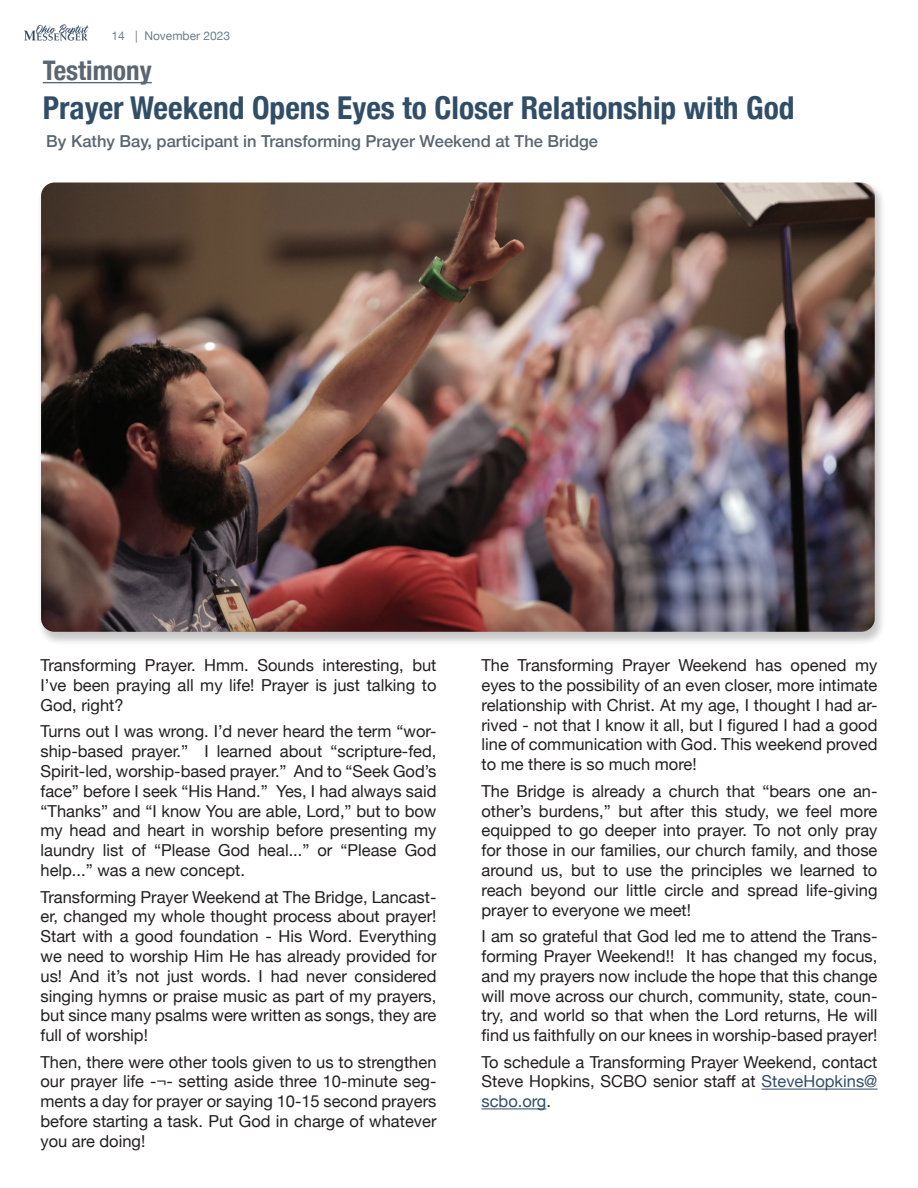
<style>
.page{position:relative;width:918px;height:1188px;background:#fff}
.page>*{position:absolute;margin:0;border:0;box-sizing:border-box;transform-origin:0 0}
.Headline_1{font:700 condensed 31.5px "Helvetica Neue";color:#304e67}
.Subheading_1{font:700 condensed 27px "Helvetica Neue";color:#5a6670}
.t1{font:16.5px/19.8px "Helvetica Neue";color:#231f20;text-align:justify}
.Author_Text{font:500 16.5px "Helvetica Neue";color:#5a6670}
.t2{font:12px "Helvetica Neue";color:#6c7e8f}
.s1{color:#304e67}
</style>
<div class="page">
<img style="left:24px;top:24px;width:65px;height:17px">
<hr style="left:43px;top:82px;width:109px;height:1px;background:#5a6670">
<hr style="left:762px;top:1089px;width:116px;height:1px;background:#304e67">
<hr style="left:482px;top:1108px;width:64px;height:1px;background:#304e67">
<div style="left:36px;top:180px;width:850px;height:466px;background:#231f20;opacity:.25"></div>
<img style="left:41px;top:183px;width:834px;height:449px">
<p class="t2" style="left:111px;top:27px;width:120px">14 | November 2023</p>
<p class="Subheading_1" style="left:43px;top:48px;width:111px">Testimony</p>
<p class="Headline_1" style="left:43px;top:81px;width:753px">Prayer Weekend Opens Eyes to Closer Relationship with God</p>
<p class="Author_Text" style="left:46px;top:128px;width:553px">By Kathy Bay, participant in Transforming Prayer Weekend at The Bridge</p>
<p class="t1" style="left:40px;top:656px;width:398px">Transforming Prayer. Hmm. Sounds interesting, but I’ve been praying all my life! Prayer is just talking to God, right?</p>
<p class="t1" style="left:40px;top:723px;width:398px">Turns out I was wrong. I’d never heard the term “wor&shy;ship-based prayer.” I learned about “scripture-fed, Spirit-led, worship-based prayer.” And to “Seek God’s face” before I seek “His Hand.” Yes, I had always said “Thanks” and “I know You are able, Lord,” but to bow my head and heart in worship before presenting my laundry list of “Please God heal...” or “Please God help...” was a new concept.</p>
<p class="t1" style="left:40px;top:888px;width:398px">Transforming Prayer Weekend at The Bridge, Lancast&shy;er, changed my whole thought process about prayer!<br>Start with a good foundation - His Word. Everything we need to worship Him He has already provided for us! And it’s not just words. I had never considered singing hymns or praise music as part of my prayers, but since many psalms were written as songs, they are full of worship!</p>
<p class="t1" style="left:40px;top:1053px;width:398px">Then, there were other tools given to us to strengthen our prayer life -¬- setting aside three 10-minute seg&shy;ments a day for prayer or saying 10-15 second prayers before starting a task. Put God in charge of whatever you are doing!</p>
<p class="t1" style="left:482px;top:656px;width:398px">The Transforming Prayer Weekend has opened my eyes to the possibility of an even closer, more intimate relationship with Christ. At my age, I thought I had ar&shy;rived - not that I know it all, but I figured I had a good line of communication with God. This weekend proved to me there is so much more!</p>
<p class="t1" style="left:482px;top:782px;width:398px">The Bridge is already a church that “bears one an&shy;other’s burdens,” but after this study, we feel more equipped to go deeper into prayer. To not only pray for those in our families, our church family, and those around us, but to use the principles we learned to reach beyond our little circle and spread life-giving prayer to everyone we meet!</p>
<p class="t1" style="left:482px;top:927px;width:398px">I am so grateful that God led me to attend the Trans&shy;forming Prayer Weekend!! It has changed my focus, and my prayers now include the hope that this change will move across our church, community, state, coun&shy;try, and world so that when the Lord returns, He will find us faithfully on our knees in worship-based prayer!</p>
<p class="t1" style="left:482px;top:1053px;width:398px">To schedule a Transforming Prayer Weekend, contact Steve Hopkins, SCBO senior staff at <span class="s1">SteveHopkins@ scbo.org</span>.</p>
</div>
